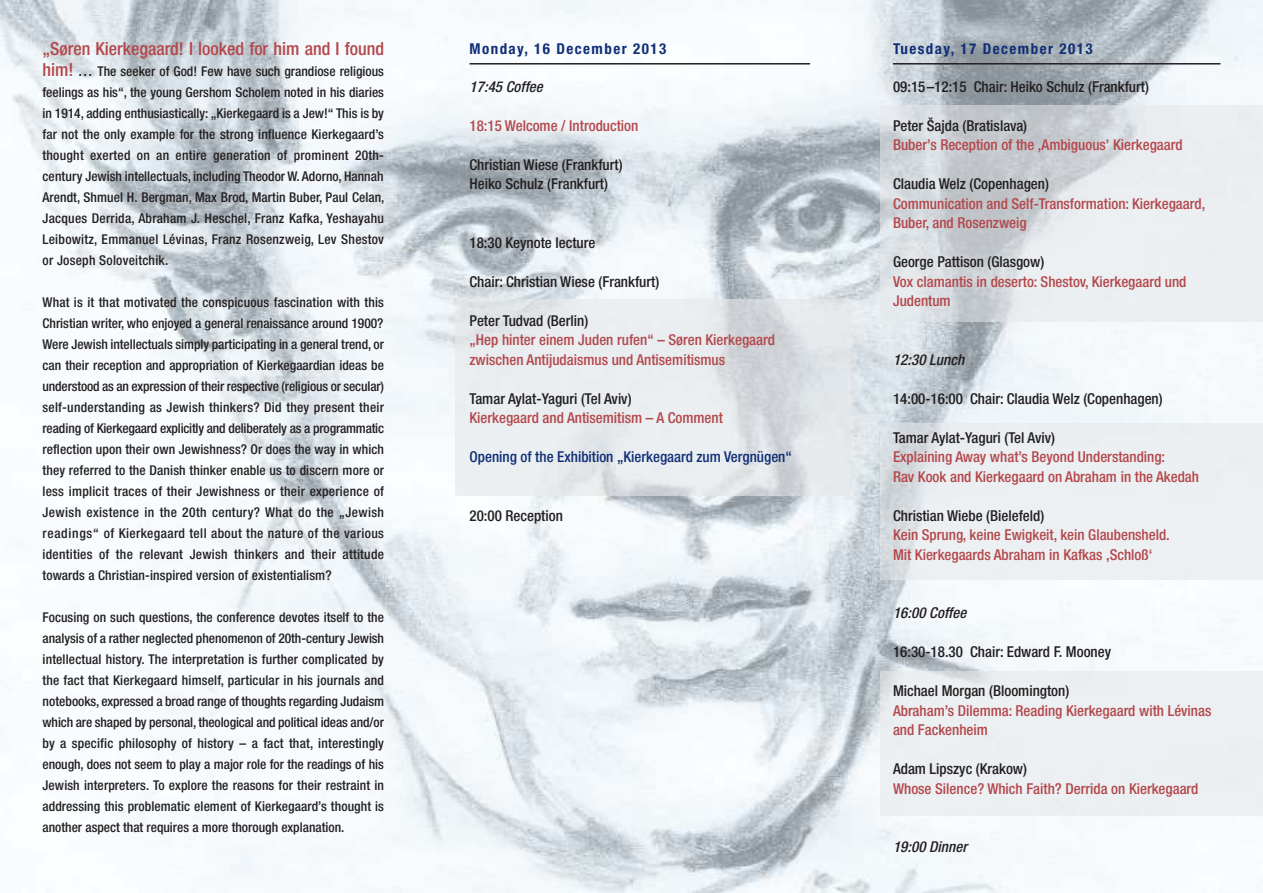
<style>
.page{position:relative;width:1263px;height:893px;background:#fff}
.page>*{position:absolute;margin:0;border:0;box-sizing:border-box;transform-origin:0 0}
.t1{font:500 condensed 18px "Helvetica Neue";color:#b4474b}
.t2{font:500 condensed 15px/19.5px "Helvetica Neue";color:#b4474b}
.t3{font:500 condensed 15px/19.5px "Helvetica Neue";color:#231f20}
.t4{font:500 condensed 15px "Helvetica Neue";color:#112f76}
.t5{font:italic 500 condensed 15px "Helvetica Neue";letter-spacing:.005em;color:#231f20}
.t6{font:700 condensed 15px "Helvetica Neue";letter-spacing:.095em;color:#112f76}
.t7{font:500 condensed 13.5px/21px "Helvetica Neue";letter-spacing:.01em;color:#231f20;text-align:justify}
.s1{font-size:18px;color:#b4474b}
.s2{font-size:15px}
</style>
<div class="page">
<img style="left:0;top:0;width:1263px;height:893px">
<img style="left:880px;top:106px;width:383px;height:215px">
<img style="left:880px;top:423px;width:383px;height:157px">
<div style="left:880px;top:671px;width:383px;height:145px;background:#ecf0f3"></div>
<img style="left:455px;top:299px;width:395px;height:197px">
<hr style="left:469px;top:63px;width:341px;height:2px;background:#231f20">
<hr style="left:893px;top:63px;width:327px;height:2px;background:#231f20">
<h1 class="t1" style="left:43px;top:39px;width:343px">„Søren Kierkegaard! I looked for him and I found</h1>
<p class="t7" style="left:43px;top:61px;width:343px"><span class="s1">him!</span> <span class="s2">…</span> The seeker of God! Few have such grandiose religious feelings as his“, the young Gershom Scholem noted in his diaries in 1914, adding enthusiastically: „Kierkegaard is a Jew!“ This is by far not the only example for the strong influence Kierkegaard’s thought exerted on an entire generation of prominent 20th&shy;century Jewish intellectuals, including Theodor W. Adorno, Hannah Arendt, Shmuel H. Bergman, Max Brod, Martin Buber, Paul Celan, Jacques Derrida, Abraham J. Heschel, Franz Kafka, Yeshayahu Leibowitz, Emmanuel Lévinas, Franz Rosenzweig, Lev Shestov or Joseph Soloveitchik.</p>
<p class="t7" style="left:43px;top:292px;width:343px">What is it that motivated the conspicuous fascination with this Christian writer, who enjoyed a general renaissance around 1900?<br>Were Jewish intellectuals simply participating in a general trend, or can their reception and appropriation of Kierkegaardian ideas be understood as an expression of their respective (religious or secular) self-understanding as Jewish thinkers? Did they present their reading of Kierkegaard explicitly and deliberately as a programmatic reflection upon their own Jewishness? Or does the way in which they referred to the Danish thinker enable us to discern more or less implicit traces of their Jewishness or their experience of Jewish existence in the 20th century? What do the „Jewish readings“ of Kierkegaard tell about the nature of the various identities of the relevant Jewish thinkers and their attitude towards a Christian-inspired version of existentialism?</p>
<p class="t7" style="left:43px;top:607px;width:343px">Focusing on such questions, the conference devotes itself to the analysis of a rather neglected phenomenon of 20th-century Jewish intellectual history. The interpretation is further complicated by the fact that Kierkegaard himself, particular in his journals and notebooks, expressed a broad range of thoughts regarding Judaism which are shaped by personal, theological and political ideas and/or by a specific philosophy of history – a fact that, interestingly enough, does not seem to play a major role for the readings of his Jewish interpreters. To explore the reasons for their restraint in addressing this problematic element of Kierkegaard’s thought is another aspect that requires a more thorough explanation.</p>
<p class="t6" style="left:470px;top:43px;width:198px">Monday, 16 December 2013</p>
<p class="t6" style="left:893px;top:43px;width:201px">Tuesday, 17 December 2013</p>
<p class="t5" style="left:470px;top:81px;width:75px">17:45 Coffee</p>
<p class="t2" style="left:470px;top:115px;width:170px">18:15 Welcome / Introduction</p>
<p class="t3" style="left:470px;top:154px;width:155px">Christian Wiese (Frankfurt)<br>Heiko Schulz (Frankfurt)</p>
<p class="t3" style="left:470px;top:232px;width:127px">18:30 Keynote lecture</p>
<p class="t3" style="left:470px;top:271px;width:191px">Chair: Christian Wiese (Frankfurt)</p>
<p class="t3" style="left:470px;top:310px;width:120px">Peter Tudvad (Berlin)</p>
<p class="t2" style="left:470px;top:330px;width:307px">„Hep hinter einem Juden rufen“ – Søren Kierkegaard zwischen Antijudaismus und Antisemitismus</p>
<p class="t3" style="left:470px;top:388px;width:164px">Tamar Aylat-Yaguri (Tel Aviv)</p>
<p class="t2" style="left:470px;top:408px;width:255px">Kierkegaard and Antisemitism – A Comment</p>
<p class="t4" style="left:470px;top:449px;width:324px">Opening of the Exhibition „Kierkegaard zum Vergnügen“</p>
<p class="t3" style="left:470px;top:505px;width:95px">20:00 Reception</p>
<p class="t3" style="left:893px;top:76px;width:257px">09:15–12:15 Chair: Heiko Schulz (Frankfurt)</p>
<p class="t3" style="left:893px;top:115px;width:136px">Peter Šajda (Bratislava)</p>
<p class="t2" style="left:893px;top:135px;width:291px">Buber’s Reception of the ‚Ambiguous’ Kierkegaard</p>
<p class="t3" style="left:893px;top:174px;width:157px">Claudia Welz (Copenhagen)</p>
<p class="t2" style="left:893px;top:193px;width:314px">Communication and Self-Transformation: Kierkegaard,<br>Buber, and Rosenzweig</p>
<p class="t3" style="left:893px;top:252px;width:153px">George Pattison (Glasgow)</p>
<p class="t2" style="left:893px;top:271px;width:295px">Vox clamantis in deserto: Shestov, Kierkegaard und<br>Judentum</p>
<p class="t5" style="left:893px;top:354px;width:73px">12:30 Lunch</p>
<p class="t3" style="left:893px;top:388px;width:271px">14:00-16:00 Chair: Claudia Welz (Copenhagen)</p>
<p class="t3" style="left:893px;top:427px;width:164px">Tamar Aylat-Yaguri (Tel Aviv)</p>
<p class="t2" style="left:893px;top:447px;width:308px">Explaining Away what’s Beyond Understanding:<br>Rav Kook and Kierkegaard on Abraham in the Akedah</p>
<p class="t3" style="left:893px;top:505px;width:153px">Christian Wiebe (Bielefeld)</p>
<p class="t2" style="left:893px;top:525px;width:278px">Kein Sprung, keine Ewigkeit, kein Glaubensheld.<br>Mit Kierkegaards Abraham in Kafkas ‚Schloß‘</p>
<p class="t5" style="left:893px;top:607px;width:75px">16:00 Coffee</p>
<p class="t3" style="left:893px;top:642px;width:220px">16:30-18.30 Chair: Edward F. Mooney</p>
<p class="t3" style="left:893px;top:681px;width:178px">Michael Morgan (Bloomington)</p>
<p class="t2" style="left:893px;top:700px;width:320px">Abraham’s Dilemma: Reading Kierkegaard with Lévinas and Fackenheim</p>
<p class="t3" style="left:893px;top:759px;width:135px">Adam Lipszyc (Krakow)</p>
<p class="t2" style="left:893px;top:778px;width:307px">Whose Silence? Which Faith? Derrida on Kierkegaard</p>
<p class="t5" style="left:893px;top:841px;width:76px">19:00 Dinner</p>
</div>
